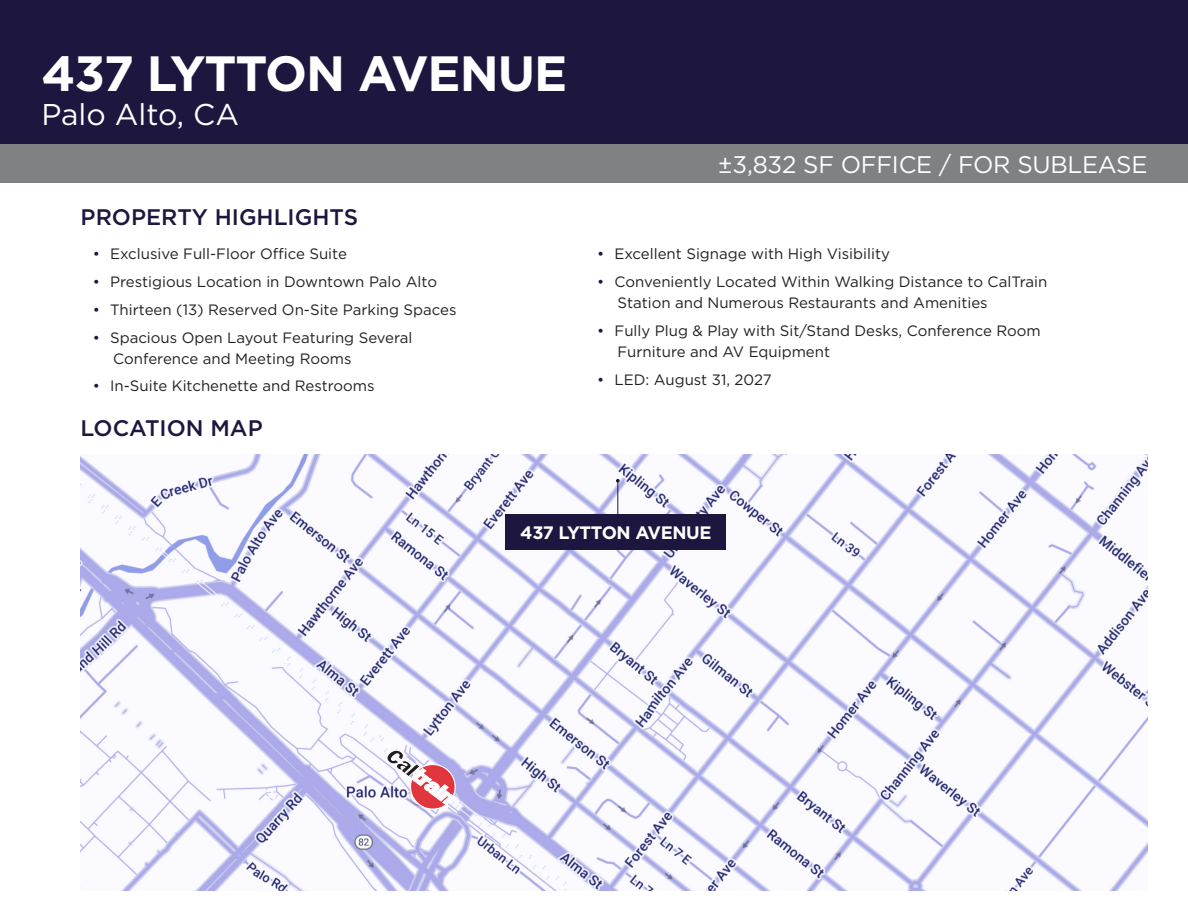
<style>
.page{position:relative;width:1188px;height:918px;background:#fff}
.page>*{position:absolute;margin:0;border:0;box-sizing:border-box;transform-origin:0 0}
.t1{font:700 49.5px "Gotham";letter-spacing:-.02em;color:#fff}
.t2{font:30px "Gotham";color:#fff}
.t3{font:24px "Gotham";letter-spacing:-.01em;color:#fff}
.t4{font:500 22.5px "Gotham";color:#1d1740}
.t5{font:700 18px "Gotham";letter-spacing:-.02em;color:#fff}
.t6{font:15px/21px "Gotham";color:#231f20}
.s1{color:#1d1740}
</style>
<div class="page">
<img style="left:81px;top:455px;width:1067px;height:436px">
<svg style="left:386px;top:749px;width:72px;height:63px"></svg>
<div style="left:0;top:0;width:1188px;height:171px;background:#1d1740"></div>
<div style="left:0;top:144px;width:1188px;height:39px;background:#7f8283"></div>
<hr style="left:617px;top:481px;width:1px;height:69px;background:#1d1740">
<svg style="left:616px;top:479px;width:4px;height:4px"></svg>
<div style="left:506px;top:514px;width:220px;height:36px;background:#1d1740"></div>
<p class="t1" style="left:41px;top:40px;width:527px">437 LYTTON AVENUE</p>
<p class="t2" style="left:41px;top:96px;width:199px">Palo Alto, CA</p>
<p class="t4" style="left:81px;top:202px;width:279px">PROPERTY HIGHLIGHTS</p>
<p class="t6" style="left:93px;top:243px;width:256px"><span class="s1">•</span> Exclusive Full-Floor Office Suite</p>
<p class="t6" style="left:93px;top:271px;width:346px"><span class="s1">•</span> Prestigious Location in Downtown Palo Alto</p>
<p class="t6" style="left:93px;top:299px;width:365px"><span class="s1">•</span> Thirteen (13) Reserved On-Site Parking Spaces</p>
<p class="t6" style="left:113px;top:327px;width:301px;text-indent:-20px"><span class="s1">•</span> Spacious Open Layout Featuring Several<br>Conference and Meeting Rooms</p>
<p class="t6" style="left:93px;top:375px;width:283px"><span class="s1">•</span> In-Suite Kitchenette and Restrooms</p>
<p class="t4" style="left:81px;top:414px;width:184px">LOCATION MAP</p>
<p class="t3" style="left:718px;top:149px;width:431px">±3,832 SF OFFICE / FOR SUBLEASE</p>
<p class="t6" style="left:597px;top:243px;width:294px"><span class="s1">•</span> Excellent Signage with High Visibility</p>
<p class="t6" style="left:617px;top:271px;width:431px;text-indent:-20px"><span class="s1">•</span> Conveniently Located Within Walking Distance to CalTrain<br>Station and Numerous Restaurants and Amenities</p>
<p class="t6" style="left:617px;top:320px;width:425px;text-indent:-20px"><span class="s1">•</span> Fully Plug &amp; Play with Sit/Stand Desks, Conference Room<br>Furniture and AV Equipment</p>
<p class="t6" style="left:597px;top:369px;width:176px"><span class="s1">•</span> LED: August 31, 2027</p>
<p class="t5" style="left:520px;top:521px;width:193px">437 LYTTON AVENUE</p>
</div>
